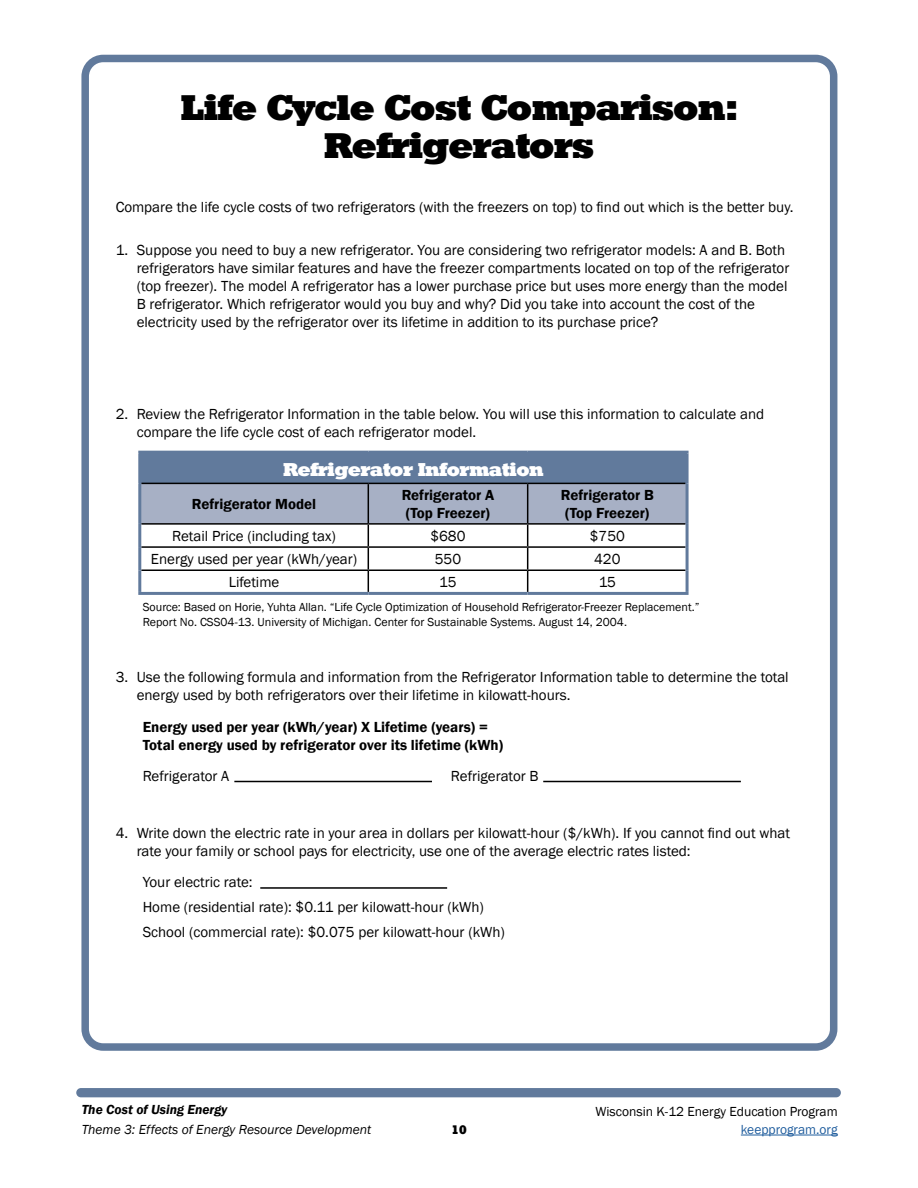
<style>
.page{position:relative;width:918px;height:1188px;background:#fff}
.page>*{position:absolute;margin:0;border:0;box-sizing:border-box;transform-origin:0 0}
.t1{font:34.5px/37.5px "Roland";color:#000;text-align:center}
.t2{font:18px "Roland";color:#fff}
.t3{font:15px/18px "Franklin Gothic";color:#000}
.t4{font:600 15px/18px "Franklin Gothic";color:#000}
.t5{font:italic 13.5px "Franklin Gothic";color:#000}
.t6{font:13.5px "Franklin Gothic";color:#000}
.t7{font:italic 600 13.5px "Franklin Gothic";color:#000}
.t8{font:13.5px "Franklin Gothic";color:#215e9e}
.t9{font:12px/15px "Franklin Gothic";color:#000}
.t10{font:12px "Roland";color:#000}
</style>
<div class="page">
<div style="left:76px;top:1088px;width:765px;height:9px;background:#617a9c;border-radius:5px"></div>
<hr style="left:741px;top:1135px;width:97px;height:1px;background:#215e9e">
<div style="left:81px;top:55px;width:756px;height:996px;border:8px solid #617a9c;border-radius:18px"></div>
<div style="left:140px;top:452px;width:547px;height:31px;background:#617a9c"></div>
<svg style="left:141px;top:483px;width:545px;height:109px"></svg>
<hr style="left:138px;top:451px;width:230px;height:3px;background:#617a9c">
<hr style="left:138px;top:454px;width:3px;height:29px;background:#617a9c">
<hr style="left:368px;top:451px;width:160px;height:3px;background:#617a9c">
<hr style="left:528px;top:451px;width:161px;height:3px;background:#617a9c">
<hr style="left:686px;top:454px;width:3px;height:29px;background:#617a9c">
<hr style="left:138px;top:483px;width:3px;height:41px;background:#617a9c">
<hr style="left:686px;top:483px;width:3px;height:41px;background:#617a9c">
<hr style="left:138px;top:524px;width:3px;height:23px;background:#617a9c">
<hr style="left:686px;top:524px;width:3px;height:23px;background:#617a9c">
<hr style="left:138px;top:547px;width:3px;height:23px;background:#617a9c">
<hr style="left:686px;top:547px;width:3px;height:23px;background:#617a9c">
<hr style="left:138px;top:570px;width:3px;height:22px;background:#617a9c">
<hr style="left:686px;top:570px;width:3px;height:22px;background:#617a9c">
<hr style="left:138px;top:592px;width:230px;height:3px;background:#617a9c">
<hr style="left:368px;top:592px;width:160px;height:3px;background:#617a9c">
<hr style="left:528px;top:592px;width:161px;height:3px;background:#617a9c">
<hr style="left:234px;top:781px;width:198px;height:1px;background:#000">
<hr style="left:543px;top:781px;width:198px;height:1px;background:#000">
<hr style="left:260px;top:887px;width:187px;height:2px;background:#000">
<h1 class="t1" style="left:181px;top:90px;width:558px">Life Cycle Cost Comparison:<br>Refrigerators</h1>
<p class="t3" style="left:116px;top:198px;width:680px">Compare the life cycle costs of two refrigerators (with the freezers on top) to find out which is the better buy.</p>
<p class="t3" style="left:137px;top:241px;width:654px;text-indent:-21px">1. Suppose you need to buy a new refrigerator. You are considering two refrigerator models: A and B. Both refrigerators have similar features and have the freezer compartments located on top of the refrigerator (top freezer). The model A refrigerator has a lower purchase price but uses more energy than the model B refrigerator. Which refrigerator would you buy and why? Did you take into account the cost of the electricity used by the refrigerator over its lifetime in addition to its purchase price?</p>
<p class="t3" style="left:137px;top:405px;width:629px;text-indent:-21px">2. Review the Refrigerator Information in the table below. You will use this information to calculate and compare the life cycle cost of each refrigerator model.</p>
<p class="t2" style="left:283px;top:459px;width:262px">Refrigerator Information</p>
<p class="t4" style="left:192px;top:495px;width:126px">Refrigerator Model</p>
<p class="t4" style="left:402px;top:486px;width:94px">Refrigerator A (Top Freezer)</p>
<p class="t4" style="left:561px;top:486px;width:95px;text-align:center">Refrigerator B (Top Freezer)</p>
<p class="t3" style="left:172px;top:527px;width:165px">Retail Price (including tax)</p>
<p class="t3" style="left:430px;top:527px;width:37px">$680</p>
<p class="t3" style="left:590px;top:527px;width:37px">$750</p>
<p class="t3" style="left:151px;top:550px;width:208px">Energy used per year (kWh/year)</p>
<p class="t3" style="left:435px;top:550px;width:28px">550</p>
<p class="t3" style="left:594px;top:550px;width:28px">420</p>
<p class="t3" style="left:229px;top:573px;width:52px">Lifetime</p>
<p class="t3" style="left:439px;top:573px;width:19px">15</p>
<p class="t3" style="left:599px;top:573px;width:19px">15</p>
<p class="t9" style="left:143px;top:600px;width:558px">Source: Based on Horie, Yuhta Allan. “Life Cycle Optimization of Household Refrigerator-Freezer Replacement.”<br>Report No. CSS04-13. University of Michigan. Center for Sustainable Systems. August 14, 2004.</p>
<p class="t3" style="left:137px;top:669px;width:654px;text-indent:-21px">3. Use the following formula and information from the Refrigerator Information table to determine the total energy used by both refrigerators over their lifetime in kilowatt-hours.</p>
<p class="t4" style="left:143px;top:718px;width:362px">Energy used per year (kWh/year) X Lifetime (years) =<br>Total energy used by refrigerator over its lifetime (kWh)</p>
<p class="t3" style="left:143px;top:768px;width:88px">Refrigerator A</p>
<p class="t3" style="left:451px;top:768px;width:89px">Refrigerator B</p>
<p class="t3" style="left:137px;top:824px;width:655px;text-indent:-21px">4. Write down the electric rate in your area in dollars per kilowatt-hour ($/kWh). If you cannot find out what rate your family or school pays for electricity, use one of the average electric rates listed:</p>
<p class="t3" style="left:143px;top:870px;width:364px;line-height:24.8px">Your electric rate:<br>Home (residential rate): $0.11 per kilowatt-hour (kWh)<br>School (commercial rate): $0.075 per kilowatt-hour (kWh)</p>
<p class="t7" style="left:82px;top:1101px;width:147px">The Cost of Using Energy</p>
<p class="t6" style="left:596px;top:1103px;width:244px">Wisconsin K-12 Energy Education Program</p>
<p class="t5" style="left:82px;top:1121px;width:291px">Theme 3: Effects of Energy Resource Development</p>
<p class="t8" style="left:741px;top:1121px;width:98px">keepprogram.org</p>
<p class="t10" style="left:451px;top:1123px;width:17px">10</p>
</div>
